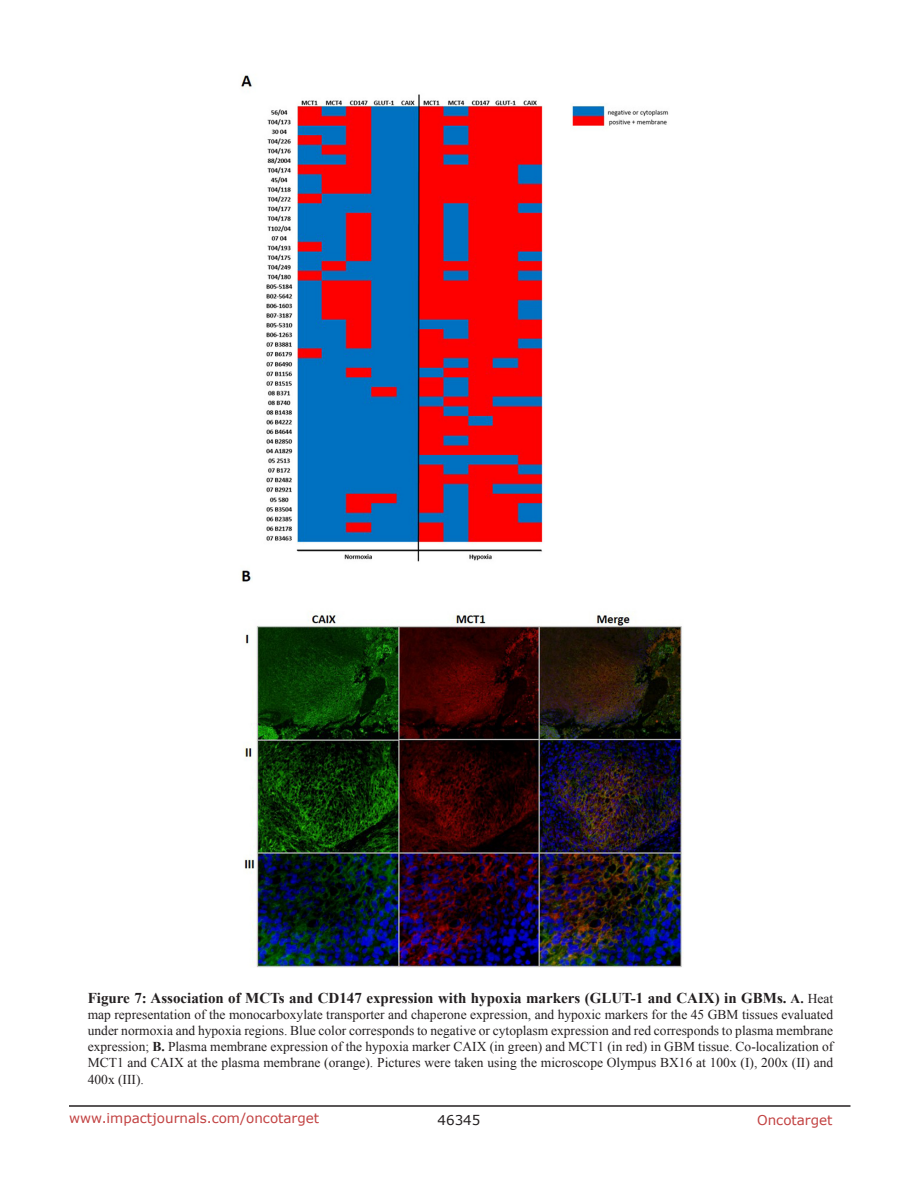
<style>
.page{position:relative;width:918px;height:1188px;background:#fff}
.page>*{position:absolute;margin:0;border:0;box-sizing:border-box;transform-origin:0 0}
.t1{font:700 15px "Times New Roman";color:#231f20}
.t2{font:13.5px/16.2px "Times New Roman";color:#231f20;text-align:justify}
.t3{font:13.5px "Verdana";color:#c24141}
.t4{font:13.5px "Verdana";color:#231f20}
.s1{font-size:13.5px}
.s2{font-weight:400;font-size:13.5px}
.s3{font-weight:700}
</style>
<div class="page">
<hr style="left:69px;top:1105px;width:781px;height:2px;background:#231f20">
<img style="left:240px;top:75px;width:444px;height:893px">
<p class="t1" style="left:88px;top:987px;width:747px">Figure 7: Association of MCTs and CD147 expression with hypoxia markers (GLUT-1 and CAIX) in GBMs. <span class="s1">A.</span> <span class="s2">Heat</span></p>
<p class="t2" style="left:88px;top:1006px;width:747px">map representation of the monocarboxylate transporter and chaperone expression, and hypoxic markers for the 45 GBM tissues evaluated under normoxia and hypoxia regions. Blue color corresponds to negative or cytoplasm expression and red corresponds to plasma membrane expression; <span class="s3">B.</span> Plasma membrane expression of the hypoxia marker CAIX (in green) and MCT1 (in red) in GBM tissue. Co-localization of MCT1 and CAIX at the plasma membrane (orange). Pictures were taken using the microscope Olympus BX16 at 100x (I), 200x (II) and 400x (III).</p>
<p class="t3" style="left:69px;top:1109px;width:252px">www.impactjournals.com/oncotarget</p>
<p class="t4" style="left:438px;top:1111px;width:44px">46345</p>
<p class="t3" style="left:757px;top:1111px;width:77px">Oncotarget</p>
</div>
